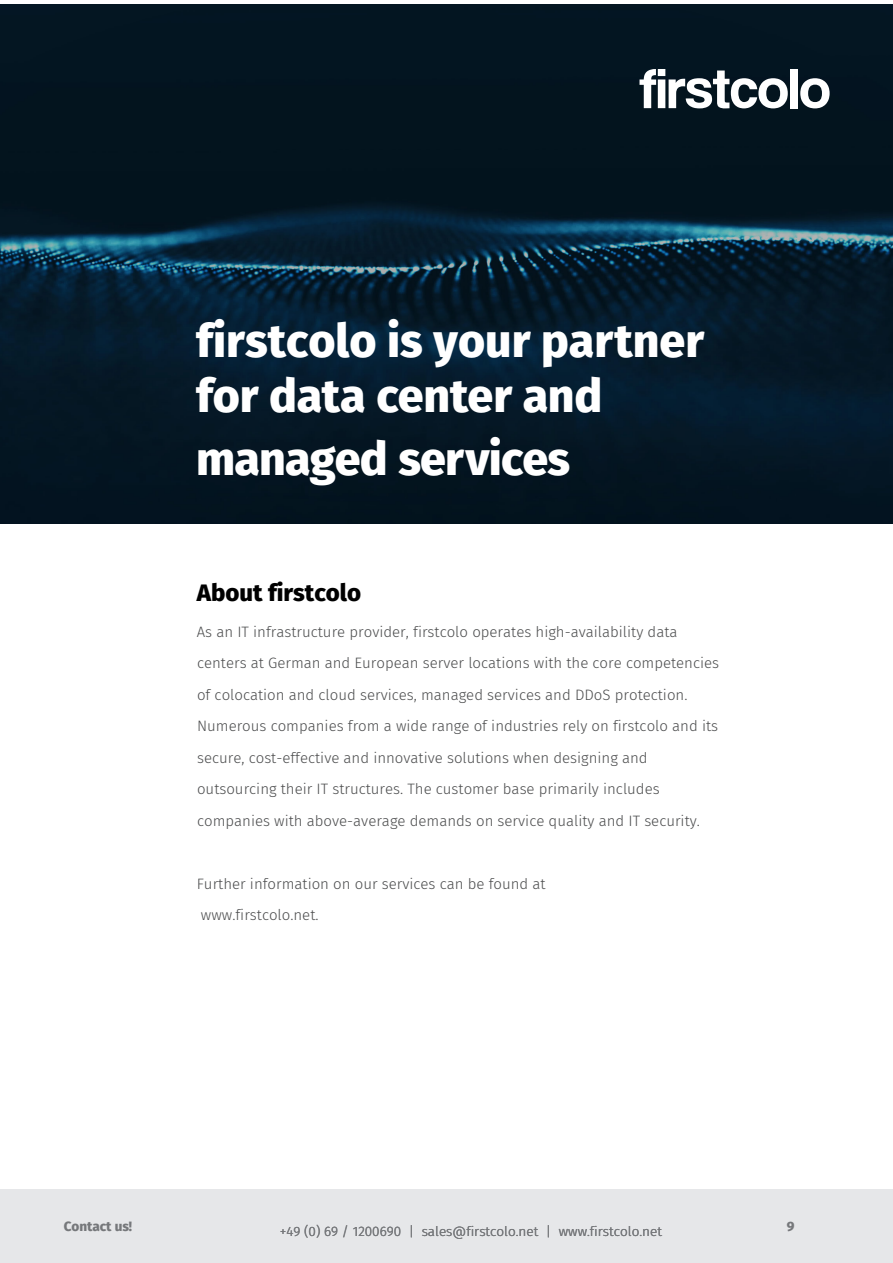
<style>
.page{position:relative;width:893px;height:1263px;background:#fff}
.page>*{position:absolute;margin:0;border:0;box-sizing:border-box;transform-origin:0 0}
.t1{font:800 46.5px/55.5px "Fira Sans";letter-spacing:-.005em;color:#fff}
.t2{font:800 24px "Fira Sans";color:#000}
.t3{font:300 15px/31.5px "Fira Sans";color:#4b4c4d}
.t4{font:300 13.5px "Fira Sans";color:#76787b}
.t5{font:800 13.5px "Fira Sans";color:#76787b}
</style>
<div class="page">
<div style="left:0;top:1189px;width:893px;height:74px;background:#e6e7e9"></div>
<img style="left:0;top:4px;width:892px;height:520px">
<svg style="left:800px;top:78px;width:30px;height:30px"></svg>
<div style="left:790px;top:69px;width:8px;height:39px;background:#fff"></div>
<svg style="left:639px;top:69px;width:149px;height:40px"></svg>
<h1 class="t1" style="left:196px;top:309px;width:509px">firstcolo is your partner for data center and</h1>
<h1 class="t1" style="left:196px;top:427px;width:375px">managed services</h1>
<h2 class="t2" style="left:197px;top:572px;width:166px">About firstcolo</h2>
<p class="t3" style="left:197px;top:615px;width:524px">As an IT infrastructure provider, firstcolo operates high-availability data centers at German and European server locations with the core competencies of colocation and cloud services, managed services and DDoS protection.<br>Numerous companies from a wide range of industries rely on firstcolo and its secure, cost-effective and innovative solutions when designing and outsourcing their IT structures. The customer base primarily includes companies with above-average demands on service quality and IT security.</p>
<p class="t3" style="left:197px;top:867px;width:350px">Further information on our services can be found at www.firstcolo.net.</p>
<p class="t5" style="left:64px;top:1215px;width:70px">Contact us!</p>
<p class="t4" style="left:280px;top:1222px;width:384px">+49 (0) 69 / 1200690 | sales@firstcolo.net | www.firstcolo.net</p>
<p class="t5" style="left:787px;top:1215px;width:9px">9</p>
</div>
